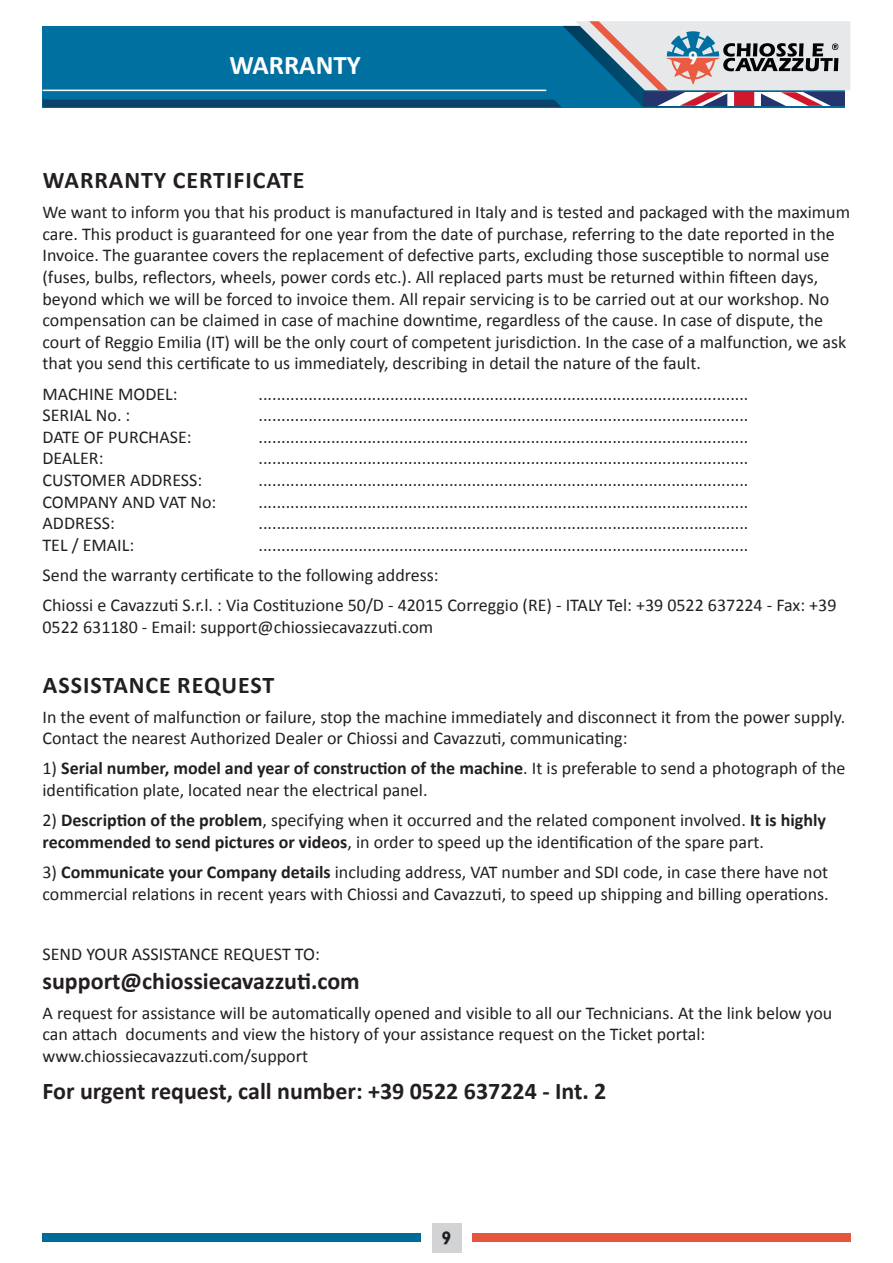
<style>
.page{position:relative;width:893px;height:1263px;background:#fff}
.page>*{position:absolute;margin:0;border:0;box-sizing:border-box;transform-origin:0 0}
.t1{font:700 27px "Calibri";color:#fff}
.t2{font:700 24px "Calibri";color:#231f20}
.t3{font:700 24px "Calibri";letter-spacing:.04em;color:#231f20}
.t4{font:18px/21.6px "Calibri";color:#231f20}
.t5{font:700 18px "Gill Sans";color:#231f20}
.t6{font:700 18px "Gill Sans";color:#fff}
.s1{font-weight:700}
</style>
<div class="page">
<div style="left:43px;top:1233px;width:378px;height:9px;background:#006a99"></div>
<div style="left:472px;top:1233px;width:378px;height:9px;background:#e6563d"></div>
<div style="left:432px;top:1223px;width:29px;height:29px;background:#d1d3d5"></div>
<svg style="left:43px;top:21px;width:807px;height:86px;background:#4287a9"></svg>
<div style="left:727px;top:92px;width:34px;height:14px;background:#fff"></div>
<div style="left:734px;top:92px;width:20px;height:14px;background:#d0172c"></div>
<hr style="left:643px;top:92px;width:202px;height:1px;background:#d0172c">
<h1 class="t1" style="left:229px;top:48px;width:133px">WARRANTY</h1>
<p class="t6" style="left:688px;top:47px;width:11px">9</p>
<h2 class="t3" style="left:43px;top:165px;width:263px">WARRANTY CERTIFICATE</h2>
<p class="t4" style="left:43px;top:201px;width:809px">We want to inform you that his product is manufactured in Italy and is tested and packaged with the maximum care. This product is guaranteed for one year from the date of purchase, referring to the date reported in the Invoice. The guarantee covers the replacement of defective parts, excluding those susceptible to normal use (fuses, bulbs, reflectors, wheels, power cords etc.). All replaced parts must be returned within fifteen days, beyond which we will be forced to invoice them. All repair servicing is to be carried out at our workshop. No compensation can be claimed in case of machine downtime, regardless of the cause. In case of dispute, the court of Reggio Emilia (IT) will be the only court of competent jurisdiction. In the case of a malfunction, we ask that you send this certificate to us immediately, describing in detail the nature of the fault.</p>
<p class="t4" style="left:43px;top:383px;width:137px">MACHINE MODEL:</p>
<p class="t4" style="left:259px;top:383px;width:491px">............................................................................................................</p>
<p class="t4" style="left:43px;top:404px;width:89px">SERIAL No. :</p>
<p class="t4" style="left:259px;top:404px;width:491px">............................................................................................................</p>
<p class="t4" style="left:43px;top:426px;width:151px">DATE OF PURCHASE:</p>
<p class="t4" style="left:259px;top:426px;width:491px">............................................................................................................</p>
<p class="t4" style="left:43px;top:448px;width:63px">DEALER:</p>
<p class="t4" style="left:259px;top:448px;width:491px">............................................................................................................</p>
<p class="t4" style="left:43px;top:469px;width:161px">CUSTOMER ADDRESS:</p>
<p class="t4" style="left:259px;top:469px;width:491px">............................................................................................................</p>
<p class="t4" style="left:43px;top:491px;width:175px">COMPANY AND VAT No:</p>
<p class="t4" style="left:259px;top:491px;width:491px">............................................................................................................</p>
<p class="t4" style="left:43px;top:512px;width:74px">ADDRESS:</p>
<p class="t4" style="left:259px;top:512px;width:491px">............................................................................................................</p>
<p class="t4" style="left:43px;top:534px;width:93px">TEL / EMAIL:</p>
<p class="t4" style="left:43px;top:530px;width:795px;line-height:30.2px;text-indent:216px">............................................................................................................<br>Send the warranty certificate to the following address:<br>Chiossi e Cavazzuti S.r.l. : Via Costituzione 50/D - 42015 Correggio (RE) - ITALY Tel: +39 0522 637224 - Fax: +39</p>
<p class="t4" style="left:43px;top:616px;width:392px">0522 631180 - Email: support@chiossiecavazzuti.com</p>
<h2 class="t3" style="left:43px;top:669px;width:233px">ASSISTANCE REQUEST</h2>
<p class="t4" style="left:43px;top:706px;width:804px">In the event of malfunction or failure, stop the machine immediately and disconnect it from the power supply.<br>Contact the nearest Authorized Dealer or Chiossi and Cavazzuti, communicating:</p>
<p class="t4" style="left:43px;top:758px;width:804px">1) <span class="s1">Serial number, model and year of construction of the machine</span>. It is preferable to send a photograph of the identification plate, located near the electrical panel.</p>
<p class="t4" style="left:43px;top:809px;width:785px">2) <span class="s1">Description of the problem</span>, specifying when it occurred and the related component involved. <span class="s1">It is highly recommended to send pictures or videos</span>, in order to speed up the identification of the spare part.</p>
<p class="t4" style="left:43px;top:861px;width:788px">3) <span class="s1">Communicate your Company details</span> including address, VAT number and SDI code, in case there have not commercial relations in recent years with Chiossi and Cavazzuti, to speed up shipping and billing operations.</p>
<p class="t4" style="left:43px;top:943px;width:279px">SEND YOUR ASSISTANCE REQUEST TO:</p>
<h2 class="t2" style="left:43px;top:965px;width:319px">support@chiossiecavazzuti.com</h2>
<p class="t4" style="left:43px;top:1002px;width:791px">A request for assistance will be automatically opened and visible to all our Technicians. At the link below you can attach documents and view the history of your assistance request on the Ticket portal: www.chiossiecavazzuti.com/support</p>
<h2 class="t2" style="left:43px;top:1076px;width:565px">For urgent request, call number: +39 0522 637224 - Int. 2</h2>
<p class="t5" style="left:441px;top:1227px;width:11px">9</p>
</div>
